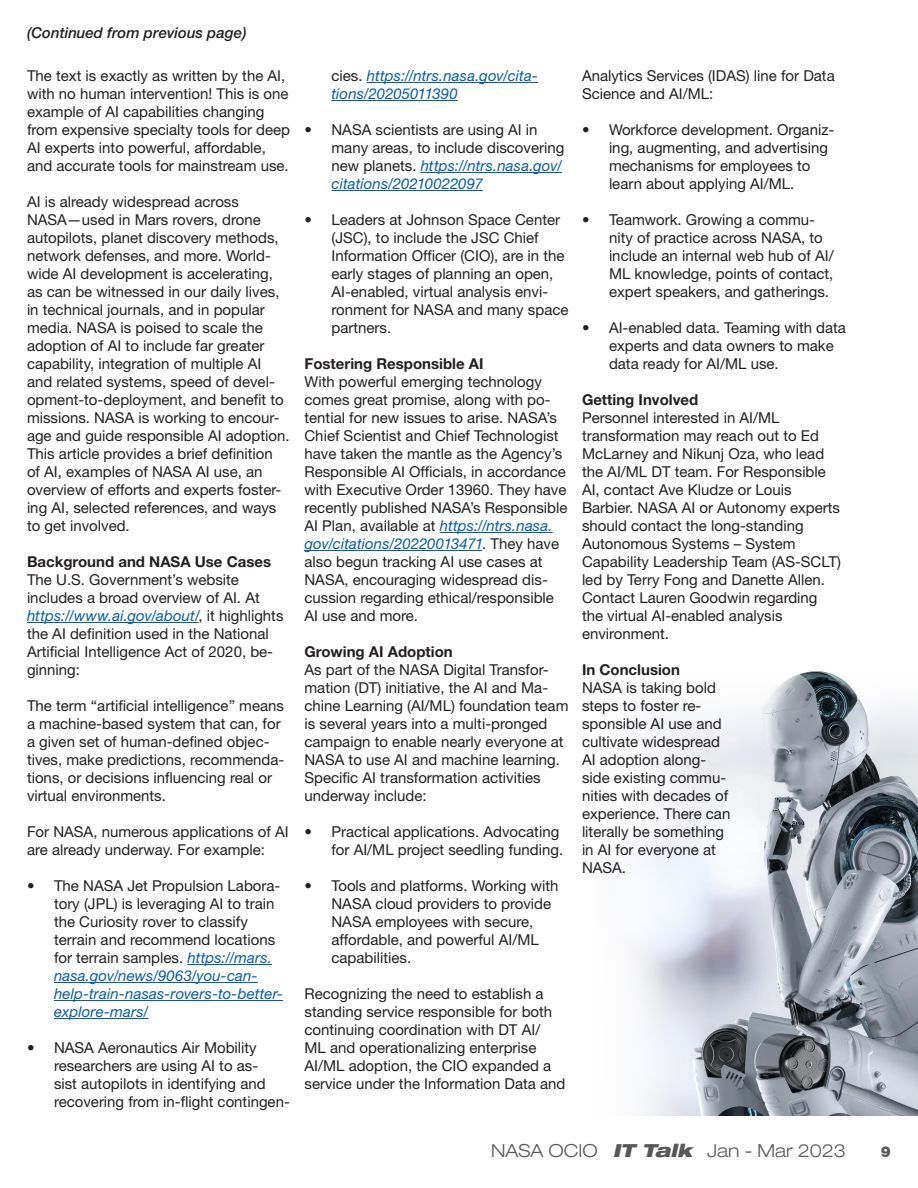
<style>
.page{position:relative;width:918px;height:1188px;background:#fff}
.page>*{position:absolute;margin:0;border:0;box-sizing:border-box;transform-origin:0 0}
.t1{font:300 expanded 18px "Helvetica Neue LT Std";color:#57585a}
.t2{font:15px/18px "Helvetica Neue LT Std";color:#231f20}
.t3{font:italic 15px/18px "Helvetica Neue LT Std";letter-spacing:.005em;color:#015dab}
.t4{font:italic 500 15px "Helvetica Neue LT Std";color:#231f20}
.t5{font:900 15px "Helvetica Neue LT Std";color:#57585a}
.s1{font-weight:700}
.s2{font-style:italic;color:#015dab}
.s3{font-style:normal;color:#231f20}
.s4{font-weight:900;font-style:italic}
</style>
<div class="page">
<img style="left:634px;top:671px;width:284px;height:445px">
<hr style="left:27px;top:622px;width:172px;height:1px;background:#015dab">
<hr style="left:187px;top:964px;width:85px;height:1px;background:#015dab">
<hr style="left:54px;top:982px;width:204px;height:1px;background:#015dab">
<hr style="left:54px;top:1000px;width:229px;height:1px;background:#015dab">
<hr style="left:54px;top:1018px;width:95px;height:1px;background:#015dab">
<hr style="left:367px;top:82px;width:171px;height:1px;background:#015dab">
<hr style="left:332px;top:100px;width:126px;height:1px;background:#015dab">
<hr style="left:421px;top:172px;width:141px;height:1px;background:#015dab">
<hr style="left:332px;top:190px;width:151px;height:1px;background:#015dab">
<hr style="left:440px;top:532px;width:113px;height:1px;background:#015dab">
<hr style="left:304px;top:550px;width:178px;height:1px;background:#015dab">
<p class="t4" style="left:27px;top:24px;width:221px">(Continued from previous page)</p>
<p class="t2" style="left:27px;top:66px;width:265px">The text is exactly as written by the AI, with no human intervention! This is one example of AI capabilities changing from expensive specialty tools for deep AI experts into powerful, affordable, and accurate tools for mainstream use.</p>
<p class="t2" style="left:27px;top:192px;width:264px">AI is already widespread across NASA—used in Mars rovers, drone autopilots, planet discovery methods, network defenses, and more. World&shy;wide AI development is accelerating, as can be witnessed in our daily lives, in technical journals, and in popular media. NASA is poised to scale the adoption of AI to include far greater capability, integration of multiple AI and related systems, speed of devel&shy;opment-to-deployment, and benefit to missions. NASA is working to encour&shy;age and guide responsible AI adoption.<br>This article provides a brief definition of AI, examples of NASA AI use, an overview of efforts and experts foster&shy;ing AI, selected references, and ways to get involved.</p>
<p class="t2" style="left:27px;top:552px;width:258px"><span class="s1">Background and NASA Use Cases<br></span>The U.S. Government’s website includes a broad overview of AI. At <span class="s2">https://www.ai.gov/about/</span>, it highlights the AI definition used in the National<br>Artificial Intelligence Act of 2020, be&shy;ginning:</p>
<p class="t2" style="left:27px;top:696px;width:259px">The term “artificial intelligence” means a machine-based system that can, for a given set of human-defined objec&shy;tives, make predictions, recommenda&shy;tions, or decisions influencing real or virtual environments.</p>
<p class="t2" style="left:27px;top:822px;width:263px">For NASA, numerous applications of AI are already underway. For example:</p>
<p class="t2" style="left:54px;top:876px;width:231px;text-indent:-27px">• The NASA Jet Propulsion Labora&shy;tory (JPL) is leveraging AI to train the Curiosity rover to classify terrain and recommend locations for terrain samples. <span class="s2">https://mars. nasa.gov/news/9063/you-can&shy;help-train-nasas-rovers-to-better&shy;explore-mars/</span></p>
<p class="t2" style="left:54px;top:1038px;width:237px;text-indent:-27px">• NASA Aeronautics Air Mobility researchers are using AI to as-<br>sist autopilots in identifying and recovering from in-flight contingen-</p>
<p class="t3" style="left:332px;top:66px;width:208px"><span class="s3">cies.</span> https://ntrs.nasa.gov/cita&shy;tions/20205011390</p>
<p class="t2" style="left:332px;top:120px;width:234px;text-indent:-27px">• NASA scientists are using AI in many areas, to include discovering new planets. <span class="s2">https://ntrs.nasa.gov/ citations/20210022097</span></p>
<p class="t2" style="left:332px;top:210px;width:239px;text-indent:-27px">• Leaders at Johnson Space Center (JSC), to include the JSC Chief<br>Information Officer (CIO), are in the early stages of planning an open,<br>AI-enabled, virtual analysis envi&shy;ronment for NASA and many space partners.</p>
<p class="t2" style="left:304px;top:354px;width:265px"><span class="s1">Fostering Responsible AI<br></span>With powerful emerging technology comes great promise, along with po&shy;tential for new issues to arise. NASA’s Chief Scientist and Chief Technologist have taken the mantle as the Agency’s Responsible AI Officials, in accordance with Executive Order 13960. They have recently published NASA’s Responsible AI Plan, available at <span class="s2">https://ntrs.nasa. gov/citations/20220013471</span>. They have also begun tracking AI use cases at NASA, encouraging widespread dis&shy;cussion regarding ethical/responsible AI use and more.</p>
<p class="t2" style="left:304px;top:642px;width:265px"><span class="s1">Growing AI Adoption<br></span>As part of the NASA Digital Transfor&shy;mation (DT) initiative, the AI and Ma&shy;chine Learning (AI/ML) foundation team is several years into a multi-pronged campaign to enable nearly everyone at NASA to use AI and machine learning.<br>Specific AI transformation activities underway include:</p>
<p class="t2" style="left:304px;top:822px;width:260px;text-align:right">• Practical applications. Advocating for AI/ML project seedling funding.</p>
<p class="t2" style="left:332px;top:876px;width:228px;text-indent:-27px">• Tools and platforms. Working with<br>NASA cloud providers to provide<br>NASA employees with secure, affordable, and powerful AI/ML capabilities.</p>
<p class="t2" style="left:304px;top:984px;width:262px">Recognizing the need to establish a standing service responsible for both continuing coordination with DT AI/ ML and operationalizing enterprise AI/ML adoption, the CIO expanded a service under the Information Data and</p>
<p class="t2" style="left:582px;top:66px;width:254px">Analytics Services (IDAS) line for Data<br>Science and AI/ML:</p>
<p class="t2" style="left:609px;top:120px;width:227px;text-indent:-27px">• Workforce development. Organiz&shy;ing, augmenting, and advertising mechanisms for employees to learn about applying AI/ML.</p>
<p class="t2" style="left:609px;top:210px;width:226px;text-indent:-27px">• Teamwork. Growing a commu&shy;nity of practice across NASA, to include an internal web hub of AI/<br>ML knowledge, points of contact, expert speakers, and gatherings.</p>
<p class="t2" style="left:609px;top:318px;width:239px;text-indent:-27px">• AI-enabled data. Teaming with data experts and data owners to make data ready for AI/ML use.</p>
<p class="t2" style="left:582px;top:390px;width:260px"><span class="s1">Getting Involved<br></span>Personnel interested in AI/ML transformation may reach out to Ed<br>McLarney and Nikunj Oza, who lead the AI/ML DT team. For Responsible<br>AI, contact Ave Kludze or Louis<br>Barbier. NASA AI or Autonomy experts should contact the long-standing<br>Autonomous Systems – System<br>Capability Leadership Team (AS-SCLT) led by Terry Fong and Danette Allen.<br>Contact Lauren Goodwin regarding the virtual AI-enabled analysis environment.</p>
<p class="t2" style="left:582px;top:660px;width:150px"><span class="s1">In Conclusion<br></span>NASA is taking bold steps to foster re&shy;sponsible AI use and cultivate widespread<br>AI adoption along&shy;side existing commu&shy;nities with decades of experience. There can literally be something in AI for everyone at<br>NASA.</p>
<p class="t1" style="left:491px;top:1140px;width:356px">NASA OCIO <span class="s4">IT Talk</span> Jan - Mar 2023</p>
<p class="t5" style="left:881px;top:1143px;width:12px">9</p>
</div>
